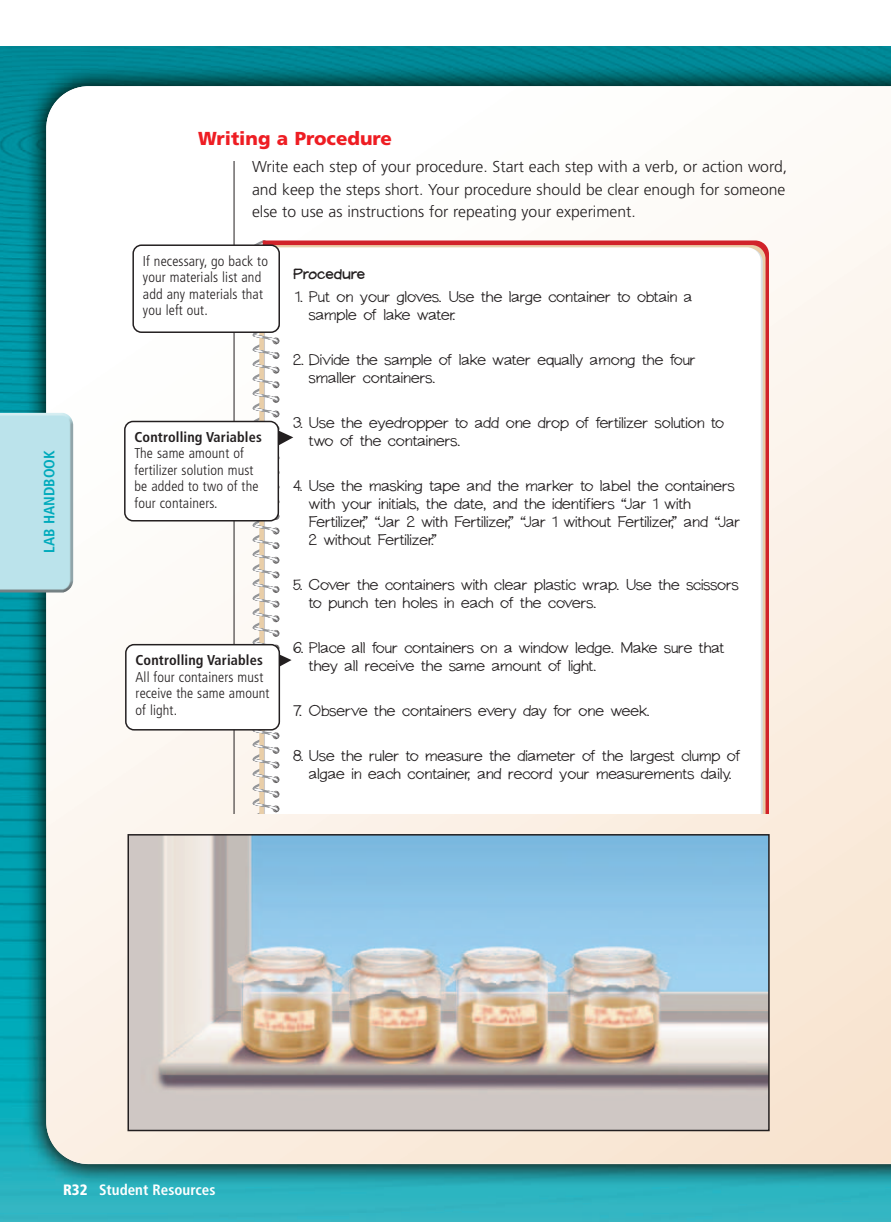
<style>
.page{position:relative;width:891px;height:1222px;background:#fff}
.page>*{position:absolute;margin:0;border:0;box-sizing:border-box;transform-origin:0 0}
.t1{font:900 18.75px "Frutiger";color:#ee1d23}
.t2{font:300 15.75px/22.5px "Frutiger";color:#231f20;text-align:justify}
.t3{font:15px/18px "Langer Roman";letter-spacing:-.005em;color:#231f20}
.t4{font:700 condensed 15px "Frutiger";color:#fff}
.t5{font:700 condensed 15px "Frutiger";color:#00aabc}
.t6{font:700 15px "Langer";letter-spacing:-.005em;color:#231f20}
.t7{font:300 condensed 14.25px/16.5px "Frutiger";letter-spacing:.01em;color:#231f20}
.t8{font:700 condensed 14.25px "Frutiger";letter-spacing:.01em;color:#231f20}
.s1{font-weight:900}
</style>
<div class="page">
<img style="left:0;top:46px;width:891px;height:1176px">
<img style="left:46px;top:86px;width:845px;height:1078px">
<img style="left:0;top:413px;width:73px;height:179px">
<svg style="left:293px;top:247px;width:468px;height:566px"></svg>
<img style="left:131px;top:837px;width:636px;height:291px">
<div style="left:128px;top:834px;width:642px;height:297px;border:2px solid #231f20"></div>
<svg style="left:124px;top:162px;width:169px;height:652px"></svg>
<p class="t5" style="left:43px;top:553px;width:104px;rotate:-90deg">LAB HANDBOOK</p>
<p class="t1" style="left:198px;top:131px;width:195px">Writing a Procedure</p>
<p class="t2" style="left:252px;top:157px;width:537px">Write each step of your procedure. Start each step with a verb, or action word, and keep the steps short. Your procedure should be clear enough for someone else to use as instructions for repeating your experiment.</p>
<p class="t7" style="left:143px;top:254px;width:127px">If necessary, go back to your materials list and add any materials that you left out.</p>
<p class="t8" style="left:135px;top:431px;width:129px">Controlling Variables</p>
<p class="t7" style="left:135px;top:446px;width:125px">The same amount of fertilizer solution must be added to two of the four containers.</p>
<p class="t8" style="left:136px;top:654px;width:129px">Controlling Variables</p>
<p class="t7" style="left:136px;top:670px;width:135px">All four containers must receive the same amount of light.</p>
<p class="t6" style="left:293px;top:269px;width:74px">Procedure</p>
<p class="t3" style="left:309px;top:289px;width:385px;text-indent:-14px">1. Put on your gloves. Use the large container to obtain a sample of lake water.</p>
<p class="t3" style="left:309px;top:352px;width:388px;text-indent:-16px">2. Divide the sample of lake water equally among the four smaller containers.</p>
<p class="t3" style="left:309px;top:415px;width:417px;text-indent:-16px">3. Use the eyedropper to add one drop of fertilizer solution to two of the containers.</p>
<p class="t3" style="left:309px;top:478px;width:433px;text-indent:-16px">4. Use the masking tape and the marker to label the containers with your initials, the date, and the identifiers “Jar 1 with Fertilizer,” “Jar 2 with Fertilizer,” “Jar 1 without Fertilizer,” and “Jar 2 without Fertilizer.”</p>
<p class="t3" style="left:309px;top:577px;width:431px;text-indent:-16px">5. Cover the containers with clear plastic wrap. Use the scissors to punch ten holes in each of the covers.</p>
<p class="t3" style="left:309px;top:640px;width:417px;text-indent:-16px">6. Place all four containers on a window ledge. Make sure that they all receive the same amount of light.</p>
<p class="t3" style="left:293px;top:703px;width:359px">7. Observe the containers every day for one week.</p>
<p class="t3" style="left:293px;top:748px;width:449px;text-align:center">8. Use the ruler to measure the diameter of the largest clump of algae in each container, and record your measurements daily.</p>
<p class="t4" style="left:63px;top:1184px;width:154px"><span class="s1">R32</span> Student Resources</p>
</div>
